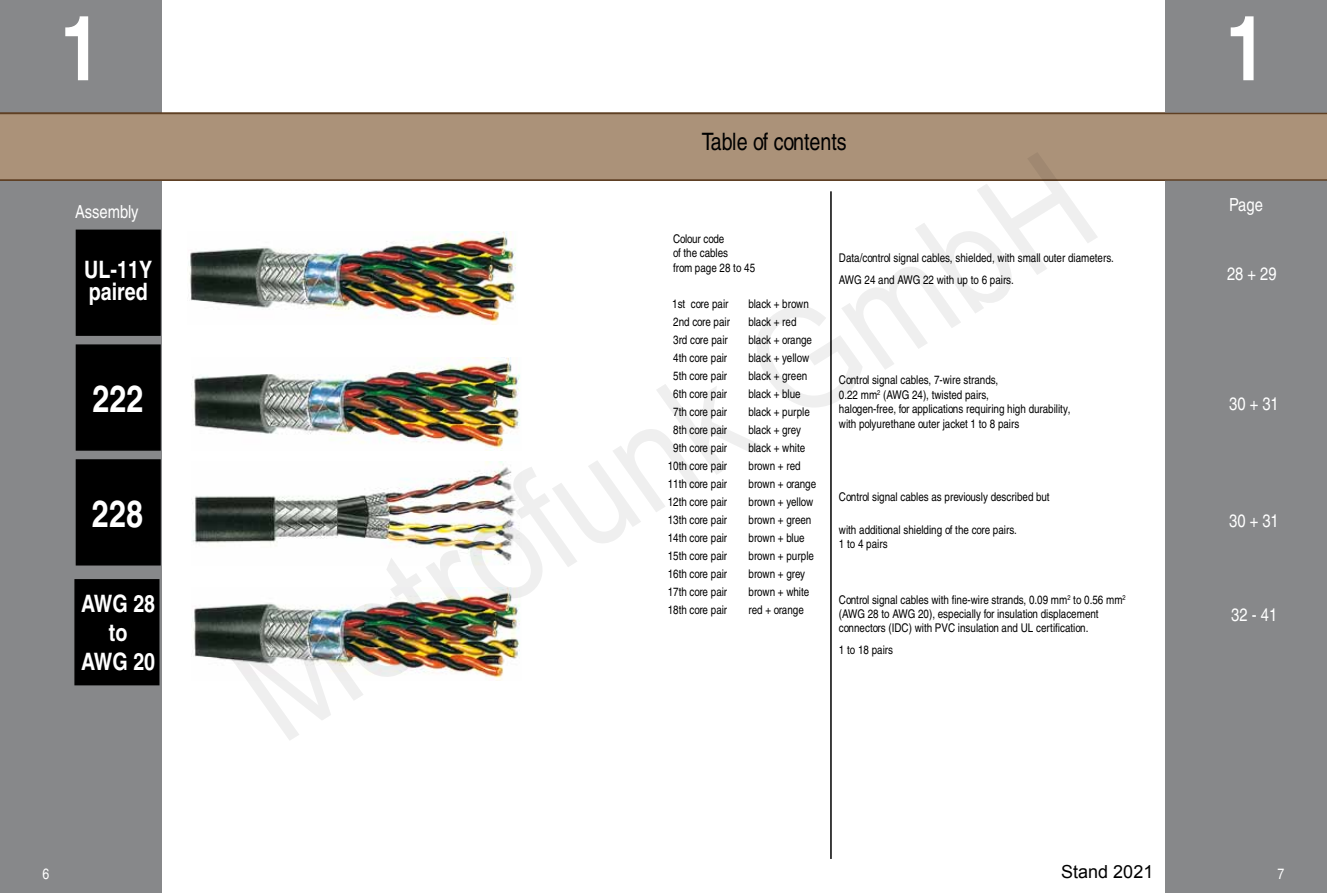
<style>
.page{position:relative;width:1327px;height:893px;background:#fff}
.page>*{position:absolute;margin:0;border:0;box-sizing:border-box;transform-origin:0 0}
.t1{font:700 condensed 90px "Helvetica LT Pro";color:#fff}
.t2{font:700 condensed 37.5px "Helvetica LT Pro";color:#fff}
.t3{font:700 condensed 24px/28.8px "Helvetica LT Pro";color:#fff}
.t4{font:condensed 24px "Helvetica LT Pro";color:#000}
.t5{font:condensed 18px "Helvetica LT Pro";color:#fff}
.t6{font:18px "Arial";color:#000}
.t7{font:condensed 15px "Helvetica LT Pro";color:#fff}
.t8{font:condensed 12px/14.4px "Helvetica LT Pro";color:#000}
</style>
<div class="page">
<div style="left:0;top:0;width:162px;height:893px;background:#87888a"></div>
<div style="left:76px;top:230px;width:85px;height:106px;background:#000;border:2px solid #000"></div>
<div style="left:76px;top:344px;width:85px;height:107px;background:#000;border:2px solid #000"></div>
<div style="left:76px;top:459px;width:85px;height:106px;background:#000;border:2px solid #000"></div>
<img style="left:191px;top:357px;width:329px;height:94px">
<img style="left:192px;top:461px;width:328px;height:104px">
<img style="left:193px;top:588px;width:327px;height:92px">
<div style="left:74px;top:579px;width:85px;height:106px;background:#000;border:2px solid #000"></div>
<img style="left:189px;top:232px;width:327px;height:92px">
<div style="left:1165px;top:0;width:162px;height:893px;background:#87888a"></div>
<div style="left:0;top:113px;width:1327px;height:68px;background:#ab9279"></div>
<hr style="left:830px;top:191px;width:1px;height:668px;background:#000">
<h1 class="t1" style="left:60px;top:13px;width:43px">1</h1>
<h3 class="t5" style="left:75px;top:205px;width:65px">Assembly</h3>
<h3 class="t3" style="left:84px;top:260px;width:69px;line-height:22.5px">UL-11Y paired</h3>
<h2 class="t2" style="left:92px;top:383px;width:53px">222</h2>
<h2 class="t2" style="left:92px;top:499px;width:53px">228</h2>
<h3 class="t3" style="left:81px;top:592px;width:76px;text-align:center">AWG 28 to<br>AWG 20</h3>
<h3 class="t4" style="left:702px;top:132px;width:147px">Table of contents</h3>
<p class="t8" style="left:673px;top:233px;width:83px">Colour code<br>of the cables<br>from page 28 to 45</p>
<p class="t8" style="left:672px;top:297px;width:58px">1st core pair</p>
<p class="t8" style="left:748px;top:297px;width:62px">black + brown</p>
<p class="t8" style="left:673px;top:315px;width:58px">2nd core pair</p>
<p class="t8" style="left:748px;top:315px;width:49px">black + red</p>
<p class="t8" style="left:673px;top:333px;width:56px">3rd core pair</p>
<p class="t8" style="left:748px;top:333px;width:65px">black + orange</p>
<p class="t8" style="left:673px;top:351px;width:56px">4th core pair</p>
<p class="t8" style="left:748px;top:351px;width:62px">black + yellow</p>
<p class="t8" style="left:673px;top:369px;width:56px">5th core pair</p>
<p class="t8" style="left:748px;top:369px;width:60px">black + green</p>
<p class="t8" style="left:673px;top:387px;width:56px">6th core pair</p>
<p class="t8" style="left:748px;top:387px;width:54px">black + blue</p>
<p class="t8" style="left:673px;top:405px;width:56px">7th core pair</p>
<p class="t8" style="left:748px;top:405px;width:63px">black + purple</p>
<p class="t8" style="left:673px;top:423px;width:56px">8th core pair</p>
<p class="t8" style="left:748px;top:423px;width:54px">black + grey</p>
<p class="t8" style="left:673px;top:441px;width:56px">9th core pair</p>
<p class="t8" style="left:748px;top:441px;width:58px">black + white</p>
<p class="t8" style="left:668px;top:459px;width:61px">10th core pair</p>
<p class="t8" style="left:748px;top:459px;width:54px">brown + red</p>
<p class="t8" style="left:668px;top:477px;width:61px">11th core pair</p>
<p class="t8" style="left:748px;top:477px;width:69px">brown + orange</p>
<p class="t8" style="left:668px;top:495px;width:61px">12th core pair</p>
<p class="t8" style="left:748px;top:495px;width:66px">brown + yellow</p>
<p class="t8" style="left:668px;top:513px;width:61px">13th core pair</p>
<p class="t8" style="left:748px;top:513px;width:64px">brown + green</p>
<p class="t8" style="left:668px;top:531px;width:61px">14th core pair</p>
<p class="t8" style="left:748px;top:531px;width:58px">brown + blue</p>
<p class="t8" style="left:668px;top:549px;width:61px">15th core pair</p>
<p class="t8" style="left:748px;top:549px;width:67px">brown + purple</p>
<p class="t8" style="left:668px;top:567px;width:61px">16th core pair</p>
<p class="t8" style="left:748px;top:567px;width:58px">brown + grey</p>
<p class="t8" style="left:668px;top:585px;width:61px">17th core pair</p>
<p class="t8" style="left:748px;top:585px;width:62px">brown + white</p>
<p class="t8" style="left:668px;top:603px;width:61px">18th core pair</p>
<p class="t8" style="left:748px;top:603px;width:57px">red + orange</p>
<p class="t8" style="left:839px;top:248px;width:276px;line-height:21.6px">Data/control signal cables, shielded, with small outer diameters.<br>AWG 24 and AWG 22 with up to 6 pairs.</p>
<p class="t8" style="left:839px;top:374px;width:233px">Control signal cables, 7-wire strands,<br>0.22 mm<sup>2</sup> (AWG 24), twisted pairs,<br>halogen-free, for applications requiring high durability, with polyurethane outer jacket 1 to 8 pairs</p>
<p class="t8" style="left:839px;top:491px;width:212px">Control signal cables as previously described but</p>
<p class="t8" style="left:839px;top:523px;width:179px">with additional shielding of the core pairs.<br>1 to 4 pairs</p>
<p class="t8" style="left:839px;top:593px;width:288px">Control signal cables with fine-wire strands, 0.09 mm<sup>2</sup> to 0.56 mm<sup>2 </sup>(AWG 28 to AWG 20), especially for insulation displacement connectors (IDC) with PVC insulation and UL certification.</p>
<p class="t8" style="left:839px;top:644px;width:56px">1 to 18 pairs</p>
<h1 class="t1" style="left:1225px;top:13px;width:43px">1</h1>
<h3 class="t5" style="left:1229px;top:198px;width:35px">Page</h3>
<h3 class="t5" style="left:1227px;top:267px;width:51px">28 + 29</h3>
<h3 class="t5" style="left:1229px;top:396px;width:51px">30 + 31</h3>
<h3 class="t5" style="left:1229px;top:513px;width:51px">30 + 31</h3>
<h3 class="t5" style="left:1231px;top:607px;width:47px">32 - 41</h3>
<p class="t7" style="left:43px;top:867px;width:8px">6</p>
<h3 class="t6" style="left:1061px;top:865px;width:94px">Stand 2021</h3>
<p class="t7" style="left:1277px;top:867px;width:8px">7</p>
</div>
